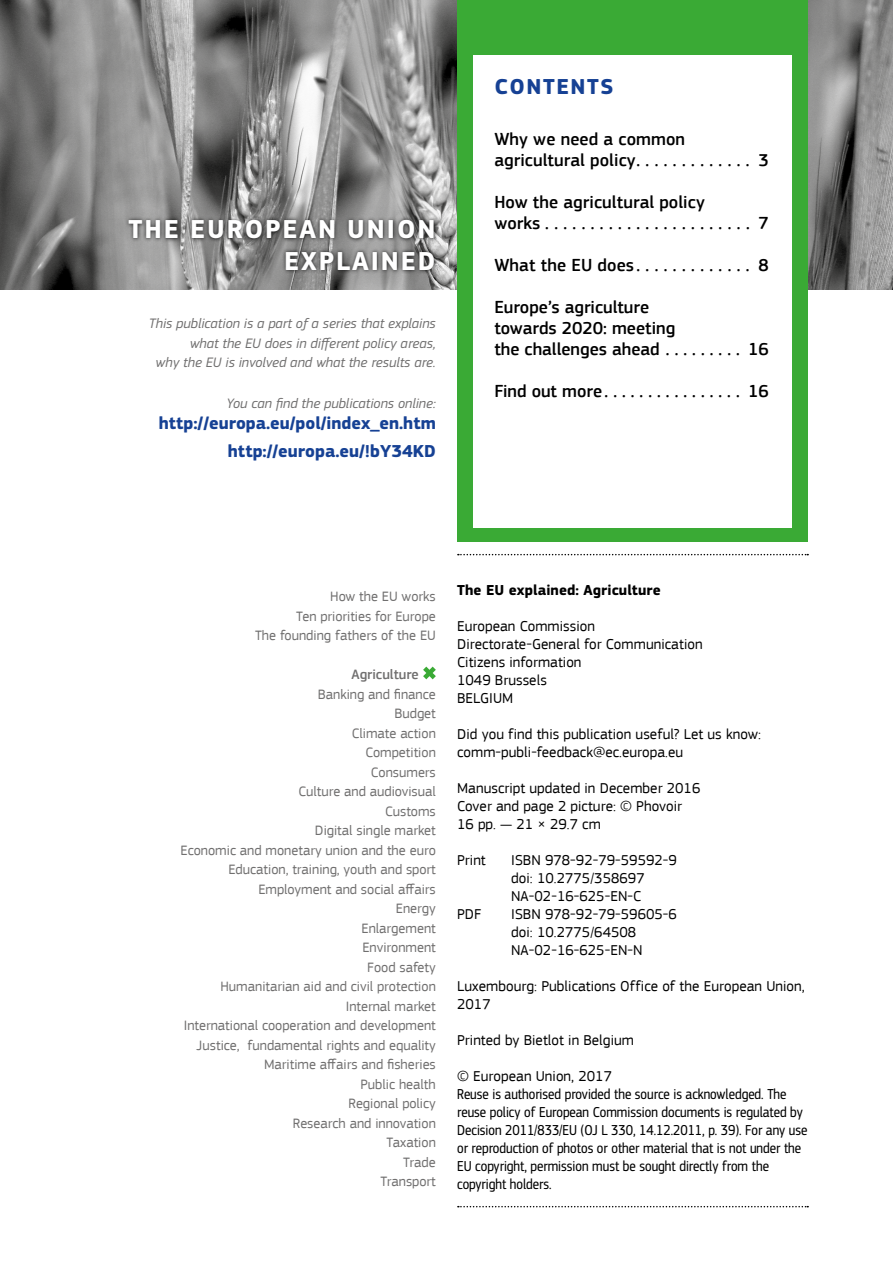
<style>
.page{position:relative;width:893px;height:1263px;background:#fff}
.page>*{position:absolute;margin:0;border:0;box-sizing:border-box;transform-origin:0 0}
.p2_Heading01_FR{font:700 27px/31.5px "EC Square Sans Pro";letter-spacing:.07em;color:#fff;text-align:right}
.p2_Heading03_content{font:700 22.5px "EC Square Sans Pro";letter-spacing:.07em;color:#164194}
.Toc1{font:500 18px/21px "EC Square Sans Pro";letter-spacing:.005em;color:#000}
.p2_Heading02_italic{font:700 18px "EC Square Sans Pro";color:#164194}
.BodyText{font:15px/18px "EC Square Sans Pro";letter-spacing:.005em;color:#000}
.BodyText-2{font:15px/18px "EC Square Sans Cond Pro";color:#000}
.BodyText-3{font:700 15px "EC Square Sans Pro";letter-spacing:.005em;color:#000}
.p2_liste{font:14.25px "EC Square Sans Pro";color:#706f6f}
.p2_Heading02_italic-2{font:italic 14.25px/19.5px "EC Square Sans Pro";color:#706f6f;text-align:right}
.p2_liste-2{font:500 14.25px "EC Square Sans Pro";color:#706f6f}
</style>
<div class="page">
<img style="left:0;top:0;width:893px;height:289px">
<div style="left:457px;top:0;width:351px;height:541px;background:#3aaa35"></div>
<div style="left:473px;top:55px;width:319px;height:472px;background:#fff"></div>
<svg style="left:458px;top:554px;width:350px;height:1px"></svg>
<svg style="left:458px;top:1206px;width:350px;height:1px"></svg>
<div style="left:125px;top:216px;width:313px;height:59px;background:#000;opacity:.85"></div>
<svg style="left:423px;top:667px;width:13px;height:12px"></svg>
<p class="p2_Heading01_FR" style="left:129px;top:215px;width:308px">THE EUROPEAN UNION<br>EXPLAINED</p>
<p class="p2_Heading02_italic-2" style="left:149px;top:314px;width:288px">This publication is a part of a series that explains what the EU does in different policy areas,<br>why the EU is involved and what the results are.</p>
<p class="p2_Heading02_italic-2" style="left:227px;top:393px;width:211px">You can find the publications online:</p>
<p class="p2_Heading02_italic" style="left:159px;top:412px;width:279px">http://europa.eu/pol/index_en.htm</p>
<p class="p2_Heading02_italic" style="left:228px;top:441px;width:209px">http://europa.eu/!bY34KD</p>
<p class="p2_Heading03_content" style="left:495px;top:73px;width:121px">CONTENTS</p>
<p class="Toc1" style="left:494px;top:129px;width:276px">Why we need a common agricultural policy . . . . . . . . . . . . . 3</p>
<p class="Toc1" style="left:494px;top:192px;width:212px">How the agricultural policy</p>
<p class="Toc1" style="left:494px;top:213px;width:276px">works . . . . . . . . . . . . . . . . . . . . . . . 7</p>
<p class="Toc1" style="left:494px;top:255px;width:276px">What the EU does . . . . . . . . . . . . . 8</p>
<p class="Toc1" style="left:494px;top:297px;width:276px">Europe’s agriculture<br>towards 2020: meeting<br>the challenges ahead . . . . . . . . . 16</p>
<p class="Toc1" style="left:494px;top:381px;width:276px">Find out more . . . . . . . . . . . . . . . . 16</p>
<p class="p2_liste" style="left:330px;top:588px;width:107px">How the EU works</p>
<p class="p2_liste" style="left:296px;top:608px;width:141px">Ten priorities for Europe</p>
<p class="p2_liste" style="left:255px;top:627px;width:182px">The founding fathers of the EU</p>
<p class="p2_liste-2" style="left:351px;top:666px;width:69px">Agriculture</p>
<p class="p2_liste" style="left:318px;top:686px;width:119px">Banking and finance</p>
<p class="p2_liste" style="left:394px;top:705px;width:43px">Budget</p>
<p class="p2_liste" style="left:352px;top:725px;width:86px">Climate action</p>
<p class="p2_liste" style="left:365px;top:744px;width:72px">Competition</p>
<p class="p2_liste" style="left:371px;top:764px;width:66px">Consumers</p>
<p class="p2_liste" style="left:299px;top:783px;width:139px">Culture and audiovisual</p>
<p class="p2_liste" style="left:385px;top:803px;width:52px">Customs</p>
<p class="p2_liste" style="left:315px;top:822px;width:122px">Digital single market</p>
<p class="p2_liste" style="left:180px;top:842px;width:257px">Economic and monetary union and the euro</p>
<p class="p2_liste" style="left:228px;top:861px;width:209px">Education, training, youth and sport</p>
<p class="p2_liste" style="left:258px;top:881px;width:179px">Employment and social affairs</p>
<p class="p2_liste" style="left:396px;top:900px;width:41px">Energy</p>
<p class="p2_liste" style="left:361px;top:920px;width:76px">Enlargement</p>
<p class="p2_liste" style="left:362px;top:939px;width:75px">Environment</p>
<p class="p2_liste" style="left:367px;top:959px;width:70px">Food safety</p>
<p class="p2_liste" style="left:220px;top:978px;width:217px">Humanitarian aid and civil protection</p>
<p class="p2_liste" style="left:346px;top:998px;width:92px">Internal market</p>
<p class="p2_liste" style="left:184px;top:1017px;width:254px">International cooperation and development</p>
<p class="p2_liste" style="left:197px;top:1037px;width:241px">Justice, fundamental rights and equality</p>
<p class="p2_liste" style="left:264px;top:1056px;width:173px">Maritime affairs and fisheries</p>
<p class="p2_liste" style="left:361px;top:1076px;width:77px">Public health</p>
<p class="p2_liste" style="left:348px;top:1095px;width:89px">Regional policy</p>
<p class="p2_liste" style="left:293px;top:1115px;width:144px">Research and innovation</p>
<p class="p2_liste" style="left:387px;top:1134px;width:51px">Taxation</p>
<p class="p2_liste" style="left:403px;top:1154px;width:34px">Trade</p>
<p class="p2_liste" style="left:380px;top:1173px;width:57px">Transport</p>
<p class="BodyText-3" style="left:457px;top:581px;width:205px">The EU explained: Agriculture</p>
<p class="BodyText" style="left:457px;top:617px;width:140px">European Commission</p>
<p class="BodyText" style="left:457px;top:635px;width:247px">Directorate-General for Communication</p>
<p class="BodyText" style="left:457px;top:653px;width:126px">Citizens information</p>
<p class="BodyText" style="left:457px;top:671px;width:91px">1049 Brussels</p>
<p class="BodyText" style="left:457px;top:689px;width:58px">BELGIUM</p>
<p class="BodyText" style="left:457px;top:725px;width:305px">Did you find this publication useful? Let us know:</p>
<p class="BodyText" style="left:457px;top:743px;width:228px">comm‑publi‑feedback@ec.europa.eu</p>
<p class="BodyText" style="left:457px;top:779px;width:245px">Manuscript updated in December 2016</p>
<p class="BodyText" style="left:457px;top:797px;width:227px">Cover and page 2 picture: © Phovoir</p>
<p class="BodyText" style="left:457px;top:815px;width:145px">16 pp. — 21 × 29.7 cm</p>
<p class="BodyText" style="left:457px;top:851px;width:30px">Print</p>
<p class="BodyText" style="left:511px;top:851px;width:167px">ISBN 978-92-79-59592-9</p>
<p class="BodyText" style="left:511px;top:869px;width:135px">doi: 10.2775/358697</p>
<p class="BodyText" style="left:511px;top:887px;width:132px">NA-02-16-625-EN-C</p>
<p class="BodyText" style="left:457px;top:905px;width:26px">PDF</p>
<p class="BodyText" style="left:511px;top:905px;width:167px">ISBN 978-92-79-59605-6</p>
<p class="BodyText" style="left:511px;top:923px;width:127px">doi: 10.2775/64508</p>
<p class="BodyText" style="left:511px;top:941px;width:133px">NA-02-16-625-EN-N</p>
<p class="BodyText" style="left:457px;top:977px;width:349px">Luxembourg: Publications Office of the European Union,<br>2017</p>
<p class="BodyText" style="left:457px;top:1031px;width:178px">Printed by Bietlot in Belgium</p>
<p class="BodyText" style="left:457px;top:1067px;width:156px">© European Union, 2017</p>
<p class="BodyText-2" style="left:457px;top:1086px;width:352px">Reuse is authorised provided the source is acknowledged. The reuse policy of European Commission documents is regulated by Decision 2011/833/EU (OJ L 330, 14.12.2011, p. 39). For any use or reproduction of photos or other material that is not under the EU copyright, permission must be sought directly from the copyright holders.</p>
</div>
